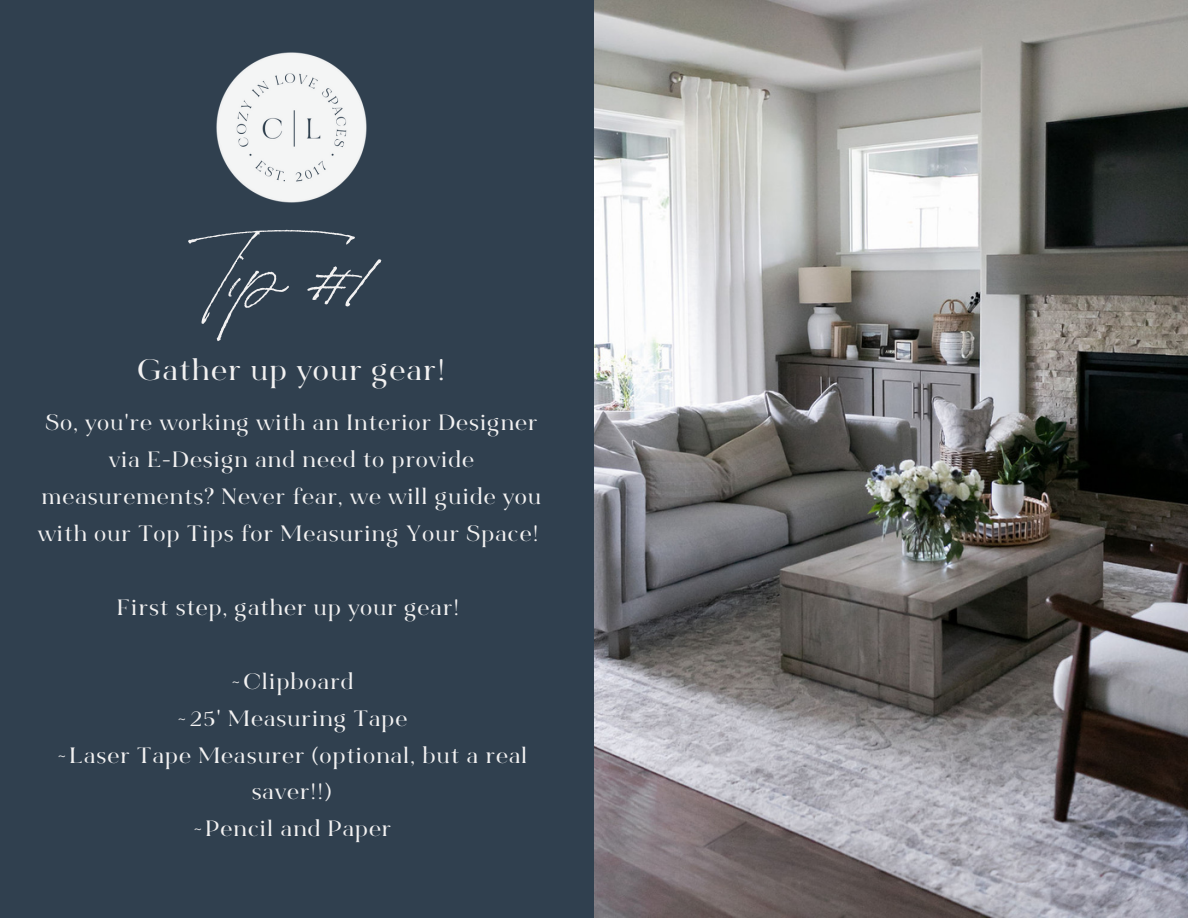
<style>
.page{position:relative;width:1188px;height:918px;background:#30404f}
.page>*{position:absolute;margin:0;border:0;box-sizing:border-box;transform-origin:0 0}
.t1{font:82.65px "Bon Vivant";color:#f2f1f1}
.t2{font:700 29.85px "Bon Vivant Serif";letter-spacing:.06em;color:#f2f1f1}
.t3{font:700 22.35px/36.9px "Bon Vivant Serif";letter-spacing:.06em;color:#f2f1f1;text-align:center}
</style>
<div class="page">
<img style="left:594px;top:0;width:594px;height:918px">
<img style="left:216px;top:52px;width:151px;height:151px">
<p class="t1" style="left:211px;top:223px;width:168px">Tip #1</p>
<p class="t2" style="left:138px;top:357px;width:309px">Gather up your gear!</p>
<p class="t3" style="left:38px;top:407px;width:504px">So, you're working with an Interior Designer via E-Design and need to provide measurements? Never fear, we will guide you with our Top Tips for Measuring Your Space!</p>
<p class="t3" style="left:117px;top:591px;width:344px">First step, gather up your gear!</p>
<p class="t3" style="left:230px;top:665px;width:125px">~Clipboard</p>
<p class="t3" style="left:176px;top:702px;width:233px">~25' Measuring Tape</p>
<p class="t3" style="left:56px;top:739px;width:473px">~Laser Tape Measurer (optional, but a real saver!!)</p>
<p class="t3" style="left:192px;top:813px;width:201px">~Pencil and Paper</p>
</div>
